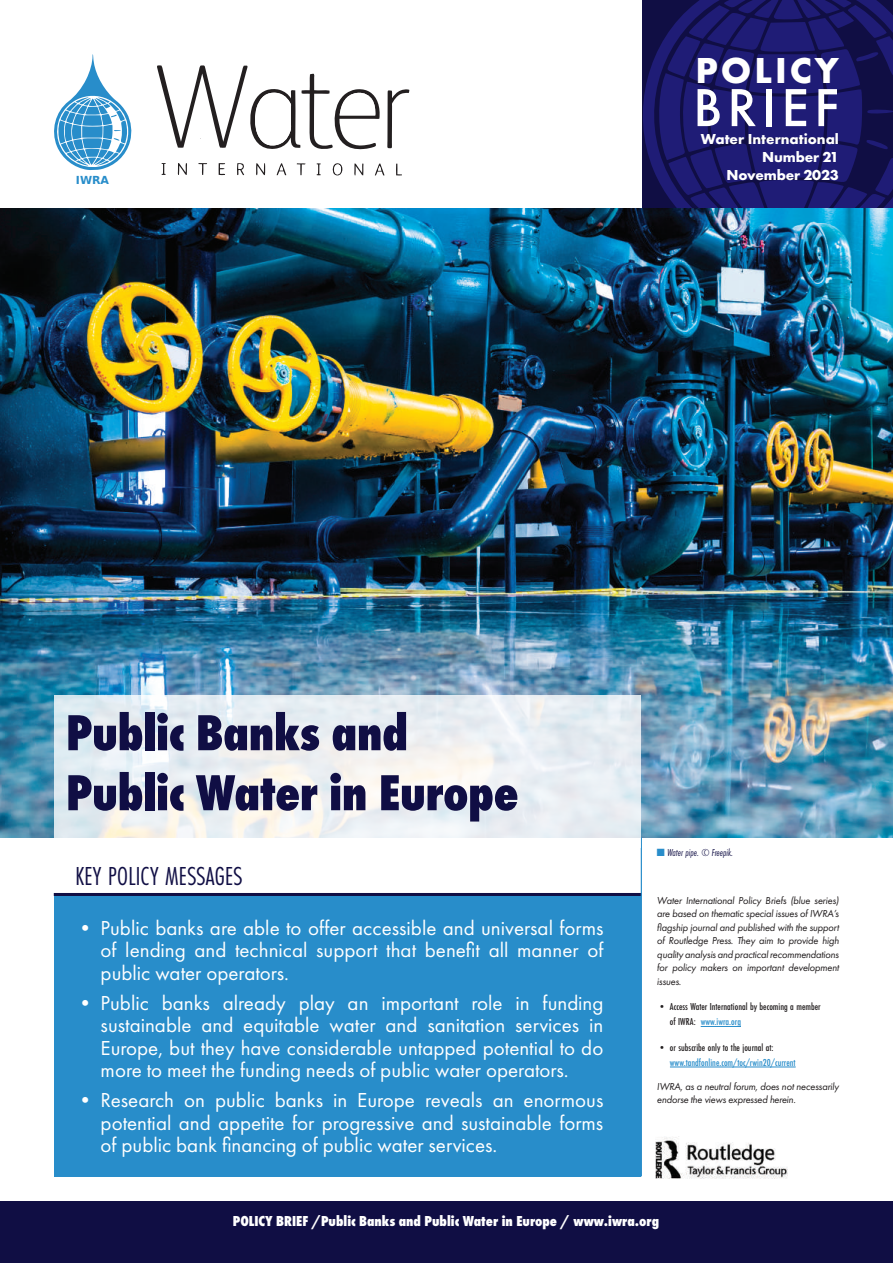
<style>
.page{position:relative;width:893px;height:1263px;background:#fff}
.page>*{position:absolute;margin:0;border:0;box-sizing:border-box;transform-origin:0 0}
.t1{font:500 55.5px "Futura PT";letter-spacing:.09em;color:#fff}
.t2{font:800 52.5px/60px "Futura PT Cond";letter-spacing:-.01em;color:#100e44}
.t3{font:700 37.5px "Futura PT";letter-spacing:.08em;color:#fff}
.t4{font:27px "Futura PT Cond";letter-spacing:.01em;color:#100e44}
.t5{font:21px/22.5px "Futura PT";color:#fff;text-align:justify}
.t6{font:800 15px "Futura PT Cond";color:#fff}
.t7{font:700 15px/18px "Futura PT";letter-spacing:-.01em;color:#fff;text-align:right}
.t8{font:700 10.95px "DejaVu Sans";color:#288dca}
.t9{font:italic 10.5px/13.5px "Futura PT";letter-spacing:-.02em;color:#231f20;text-align:justify}
.t10{font:500 10.5px/15px "Futura PT Cond";color:#231f20}
.t11{font:500 10.5px "Futura PT Cond";color:#288dca}
.t12{font:italic 10.5px "Futura PT Cond";color:#100e44}
.s1{color:#288dca}
</style>
<div class="page">
<svg style="left:642px;top:0;width:251px;height:208px;background:#1a1766"></svg>
<img style="left:0;top:208px;width:893px;height:629px">
<svg style="left:54px;top:54px;width:78px;height:116px"></svg>
<div style="left:0;top:1201px;width:893px;height:62px;background:#100e44"></div>
<img style="left:655px;top:1136px;width:133px;height:43px">
<div style="left:54px;top:893px;width:587px;height:284px;background:#288dca"></div>
<hr style="left:54px;top:893px;width:588px;height:3px;background:#100e44">
<svg style="left:157px;top:65px;width:253px;height:111px"></svg>
<hr style="left:701px;top:1026px;width:40px;height:1px;background:#288dca">
<hr style="left:670px;top:1067px;width:126px;height:1px;background:#288dca">
<hr style="left:641px;top:837px;width:1px;height:339px;background:#288dca">
<svg style="left:54px;top:695px;width:587px;height:153px;fill:#eaeff2"></svg>
<h3 class="t3" style="left:695px;top:46px;width:145px">POLICY</h3>
<h1 class="t1" style="left:693px;top:74px;width:147px">BRIEF</h1>
<p class="t7" style="left:701px;top:130px;width:140px">Water International<br>Number 21</p>
<p class="t8" style="left:76px;top:171px;width:35px">IWRA</p>
<p class="t7" style="left:726px;top:166px;width:114px">November 2023</p>
<h2 class="t2" style="left:66px;top:702px;width:454px">Public Banks and<br>Public Water in Europe</h2>
<p class="t4" style="left:75px;top:861px;width:168px">KEY POLICY MESSAGES</p>
<p class="t5" style="left:101px;top:916px;width:504px;text-indent:-26px">• Public banks are able to offer accessible and universal forms of lending and technical support that benefit all manner of public water operators.</p>
<p class="t5" style="left:101px;top:991px;width:504px;text-indent:-26px">• Public banks already play an important role in funding sustainable and equitable water and sanitation services in Europe, but they have considerable untapped potential to do more to meet the funding needs of public water operators.</p>
<p class="t5" style="left:101px;top:1089px;width:504px;text-indent:-26px">• Research on public banks in Europe reveals an enormous potential and appetite for progressive and sustainable forms of public bank financing of public water services.</p>
<p class="t12" style="left:657px;top:846px;width:78px"><span class="s1">■</span> Water pipe. © Freepik.</p>
<p class="t9" style="left:657px;top:893px;width:183px">Water International Policy Briefs (blue series) are based on thematic special issues of IWRA’s flagship journal and published with the support of Routledge Press. They aim to provide high quality analysis and practical recommendations for policy makers on important development issues.</p>
<p class="t10" style="left:670px;top:999px;width:152px;text-indent:-13px">• Access Water International by becoming a member of IWRA: <span class="s1">www.iwra.org</span></p>
<p class="t10" style="left:657px;top:1040px;width:118px">• or subscribe only to the journal at:</p>
<p class="t11" style="left:670px;top:1056px;width:127px">www.tandfonline.com/toc/rwin20/current</p>
<p class="t9" style="left:657px;top:1080px;width:184px">IWRA, as a neutral forum, does not necessarily endorse the views expressed herein.</p>
<p class="t6" style="left:233px;top:1212px;width:428px">POLICY BRIEF /Public Banks and Public Water in Europe / www.iwra.org</p>
</div>
